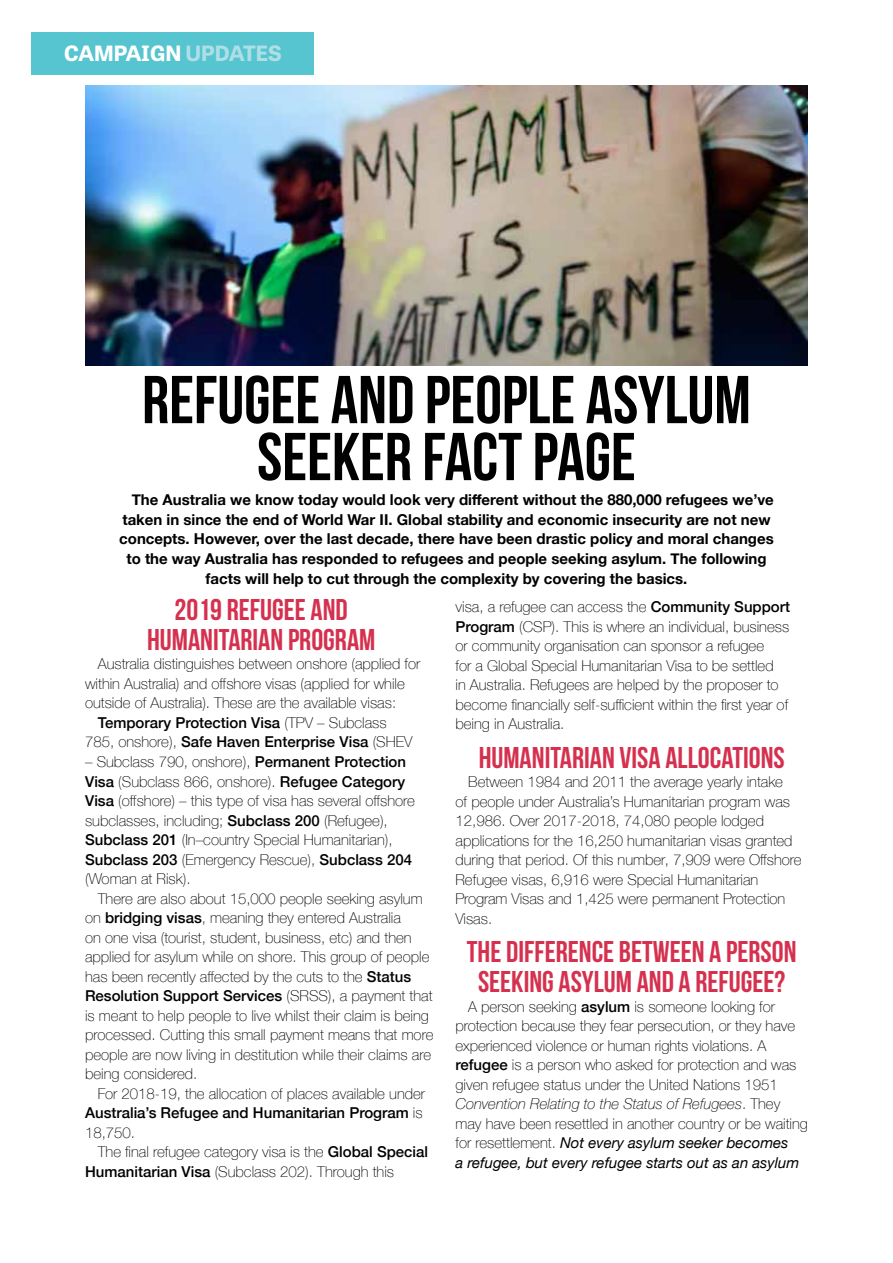
<style>
.page{position:relative;width:893px;height:1263px;background:#fff}
.page>*{position:absolute;margin:0;border:0;box-sizing:border-box;transform-origin:0 0}
.t1{font:67.5px/57px "Bebas Neue";color:#000;text-align:center}
.t2{font:30px/30px "Bebas Neue";color:#d5314f;text-align:center}
.t3{font:700 21px "Tablet Gothic Wide";color:#fff}
.t4{font:100 15px/19.5px "Helvetica Neue";color:#000}
.t5{font:700 15px "Helvetica Neue";color:#000}
.t6{font:500 15px "Helvetica Neue";color:#000}
.s1{color:#aedfe6}
.s2{font-weight:100}
.s3{font-weight:500}
.s4{font-style:italic}
.s5{font-weight:400;font-style:italic}
</style>
<div class="page">
<div style="left:32px;top:32px;width:282px;height:42px;background:#56c5d0"></div>
<img style="left:85px;top:85px;width:723px;height:281px">
<h3 class="t3" style="left:64px;top:38px;width:219px">CAMPAIGN <span class="s1">UPDATES</span></h3>
<h1 class="t1" style="left:142px;top:370px;width:610px">REFUGEE AND PEOPLE ASYLUM<br>SEEKER FACT PAGE</h1>
<p class="t5" style="left:132px;top:488px;width:644px">The Australia we know today would look very different without the 880,000 refugees we’ve</p>
<p class="t5" style="left:122px;top:507px;width:650px">taken in since the end of World War II. Global stability and economic insecurity are not new</p>
<p class="t5" style="left:119px;top:527px;width:656px">concepts. However, over the last decade, there have been drastic policy and moral changes</p>
<p class="t5" style="left:126px;top:547px;width:642px">to the way Australia has responded to refugees and people seeking asylum. The following</p>
<p class="t5" style="left:206px;top:567px;width:483px">facts will help to cut through the complexity by covering the basics.</p>
<h2 class="t2" style="left:147px;top:594px;width:230px">2019 REFUGEE AND<br>HUMANITARIAN PROGRAM</h2>
<p class="t4" style="left:98px;top:654px;width:324px">Australia distinguishes between onshore (applied for</p>
<p class="t4" style="left:85px;top:673px;width:321px">within Australia) and offshore visas (applied for while</p>
<p class="t4" style="left:85px;top:693px;width:313px">outside of Australia). These are the available visas:</p>
<p class="t6" style="left:98px;top:711px;width:290px">Temporary Protection Visa <span class="s2">(TPV – Subclass</span></p>
<p class="t6" style="left:85px;top:730px;width:329px"><span class="s2">785, onshore),</span> Safe Haven Enterprise Visa <span class="s2">(SHEV</span></p>
<p class="t4" style="left:85px;top:751px;width:331px">– Subclass 790, onshore), <span class="s3">Permanent Protection Visa</span> (Subclass 866, onshore). <span class="s3">Refugee Category Visa</span> (offshore) – this type of visa has several offshore subclasses, including; <span class="s3">Subclass 200</span> (Refugee), <span class="s3">Subclass 201</span> (In–country Special Humanitarian), <span class="s3">Subclass 203</span> (Emergency Rescue), <span class="s3">Subclass 204 </span>(Woman at Risk).</p>
<p class="t4" style="left:85px;top:888px;width:350px;text-indent:13px">There are also about 15,000 people seeking asylum on <span class="s3">bridging visas</span>, meaning they entered Australia<br>on one visa (tourist, student, business, etc) and then applied for asylum while on shore. This group of people has been recently affected by the cuts to the <span class="s3">Status Resolution Support Services</span> (SRSS), a payment that is meant to help people to live whilst their claim is being processed. Cutting this small payment means that more people are now living in destitution while their claims are being considered.</p>
<p class="t4" style="left:85px;top:1083px;width:342px;text-indent:13px">For 2018-19, the allocation of places available under<br><span class="s3">Australia’s Refugee and Humanitarian Program</span> is<br>18,750.</p>
<p class="t4" style="left:85px;top:1141px;width:345px;text-indent:13px">The final refugee category visa is the <span class="s3">Global Special<br>Humanitarian Visa</span> (Subclass 202). Through this</p>
<p class="t4" style="left:455px;top:596px;width:336px">visa, a refugee can access the <span class="s3">Community Support Program</span> (CSP). This is where an individual, business or community organisation can sponsor a refugee<br>for a Global Special Humanitarian Visa to be settled<br>in Australia. Refugees are helped by the proposer to become financially self-sufficient within the first year of being in Australia.</p>
<h2 class="t2" style="left:479px;top:742px;width:308px">HUMANITARIAN VISA ALLOCATIONS</h2>
<p class="t4" style="left:455px;top:771px;width:348px;text-indent:13px">Between 1984 and 2011 the average yearly intake<br>of people under Australia’s Humanitarian program was 12,986. Over 2017-2018, 74,080 people lodged applications for the 16,250 humanitarian visas granted during that period. Of this number, 7,909 were Offshore Refugee visas, 6,916 were Special Humanitarian Program Visas and 1,425 were permanent Protection Visas.</p>
<h2 class="t2" style="left:467px;top:936px;width:331px">THE DIFFERENCE BETWEEN A PERSON<br>SEEKING ASYLUM AND A REFUGEE?</h2>
<p class="t4" style="left:455px;top:996px;width:354px;text-indent:13px">A person seeking <span class="s3">asylum</span> is someone looking for protection because they fear persecution, or they have experienced violence or human rights violations. A <span class="s3">refugee</span> is a person who asked for protection and was given refugee status under the United Nations 1951<br><span class="s4">Convention Relating to the Status of Refugees</span>. They may have been resettled in another country or be waiting for resettlement. <span class="s5">Not every asylum seeker becomes<br>a refugee, but every refugee starts out as an asylum</span></p>
</div>
